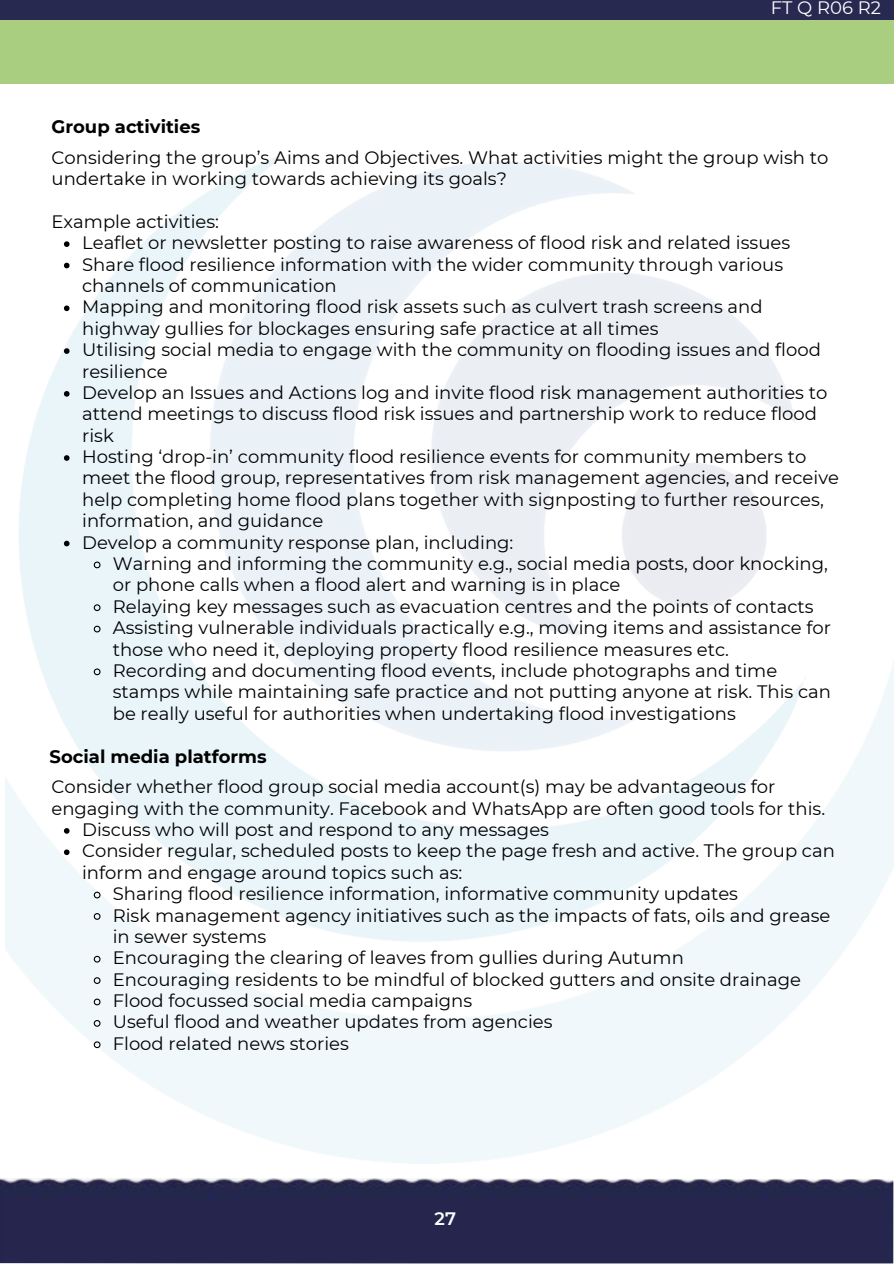
<style>
.page{position:relative;width:894px;height:1264px;background:#fff}
.page>*{position:absolute;margin:0;border:0;box-sizing:border-box;transform-origin:0 0}
.t1{font:18px/21.3px "Montserrat";color:#000}
.t2{font:700 18px "Montserrat";color:#000}
.t3{font:18px "Montserrat";color:#fff}
.t4{font:600 18px "Montserrat";color:#fff}
</style>
<div class="page">
<div style="left:0;top:20px;width:893px;height:63px;background:#a9ce80"></div>
<div style="left:0;top:1178px;width:893px;height:85px;background:#26254d"></div>
<div style="left:0;top:0;width:893px;height:20px;background:#282950"></div>
<img style="left:5px;top:155px;width:888px;height:1008px">
<svg style="left:64px;top:241px;width:5px;height:6px"></svg>
<svg style="left:64px;top:263px;width:5px;height:5px"></svg>
<svg style="left:64px;top:305px;width:5px;height:6px"></svg>
<svg style="left:64px;top:348px;width:5px;height:6px"></svg>
<svg style="left:64px;top:391px;width:5px;height:5px"></svg>
<svg style="left:64px;top:455px;width:5px;height:6px"></svg>
<svg style="left:64px;top:540px;width:5px;height:6px"></svg>
<svg style="left:93px;top:560px;width:8px;height:9px"></svg>
<svg style="left:93px;top:603px;width:8px;height:9px"></svg>
<svg style="left:93px;top:625px;width:8px;height:8px"></svg>
<svg style="left:93px;top:667px;width:8px;height:9px"></svg>
<svg style="left:64px;top:828px;width:5px;height:5px"></svg>
<svg style="left:64px;top:849px;width:5px;height:6px"></svg>
<svg style="left:93px;top:890px;width:8px;height:9px"></svg>
<svg style="left:93px;top:912px;width:8px;height:8px"></svg>
<svg style="left:93px;top:955px;width:8px;height:8px"></svg>
<svg style="left:93px;top:976px;width:8px;height:8px"></svg>
<svg style="left:93px;top:997px;width:8px;height:9px"></svg>
<svg style="left:93px;top:1019px;width:8px;height:8px"></svg>
<svg style="left:93px;top:1040px;width:8px;height:8px"></svg>
<p class="t3" style="left:770px;top:-4px;width:112px">FT Q R06 R2</p>
<p class="t2" style="left:51px;top:115px;width:150px">Group activities</p>
<p class="t1" style="left:51px;top:146px;width:778px">Considering the group’s Aims and Objectives. What activities might the group wish to undertake in working towards achieving its goals?</p>
<p class="t1" style="left:51px;top:211px;width:169px">Example activities:</p>
<p class="t1" style="left:82px;top:232px;width:709px">Leaflet or newsletter posting to raise awareness of flood risk and related issues</p>
<p class="t1" style="left:82px;top:253px;width:702px">Share flood resilience information with the wider community through various channels of communication</p>
<p class="t1" style="left:82px;top:296px;width:681px">Mapping and monitoring flood risk assets such as culvert trash screens and highway gullies for blockages ensuring safe practice at all times</p>
<p class="t1" style="left:82px;top:339px;width:740px">Utilising social media to engage with the community on flooding issues and flood resilience</p>
<p class="t1" style="left:82px;top:382px;width:746px">Develop an Issues and Actions log and invite flood risk management authorities to attend meetings to discuss flood risk issues and partnership work to reduce flood risk</p>
<p class="t1" style="left:82px;top:446px;width:758px">Hosting ‘drop-in’ community flood resilience events for community members to meet the flood group, representatives from risk management agencies, and receive help completing home flood plans together with signposting to further resources, information, and guidance</p>
<p class="t1" style="left:82px;top:531px;width:432px">Develop a community response plan, including:</p>
<p class="t1" style="left:113px;top:553px;width:716px">Warning and informing the community e.g., social media posts, door knocking, or phone calls when a flood alert and warning is in place</p>
<p class="t1" style="left:113px;top:595px;width:702px">Relaying key messages such as evacuation centres and the points of contacts</p>
<p class="t1" style="left:113px;top:617px;width:719px">Assisting vulnerable individuals practically e.g., moving items and assistance for those who need it, deploying property flood resilience measures etc.</p>
<h2 class="t1" style="left:113px;top:659px;width:719px">Recording and documenting flood events, include photographs and time stamps while maintaining safe practice and not putting anyone at risk. This can be really useful for authorities when undertaking flood investigations</h2>
<p class="t2" style="left:50px;top:745px;width:218px">Social media platforms</p>
<p class="t1" style="left:51px;top:776px;width:775px">Consider whether flood group social media account(s) may be advantageous for engaging with the community. Facebook and WhatsApp are often good tools for this.</p>
<p class="t1" style="left:82px;top:818px;width:468px">Discuss who will post and respond to any messages</p>
<p class="t1" style="left:82px;top:840px;width:754px">Consider regular, scheduled posts to keep the page fresh and active. The group can inform and engage around topics such as:</p>
<p class="t1" style="left:113px;top:883px;width:626px">Sharing flood resilience information, informative community updates</p>
<p class="t1" style="left:113px;top:904px;width:718px">Risk management agency initiatives such as the impacts of fats, oils and grease in sewer systems</p>
<p class="t1" style="left:113px;top:947px;width:572px">Encouraging the clearing of leaves from gullies during Autumn</p>
<p class="t1" style="left:113px;top:968px;width:689px">Encouraging residents to be mindful of blocked gutters and onsite drainage</p>
<p class="t1" style="left:113px;top:989px;width:361px">Flood focussed social media campaigns</p>
<p class="t1" style="left:113px;top:1011px;width:441px">Useful flood and weather updates from agencies</p>
<p class="t1" style="left:113px;top:1032px;width:237px">Flood related news stories</p>
<h2 class="t4" style="left:434px;top:1207px;width:23px">27</h2>
</div>
